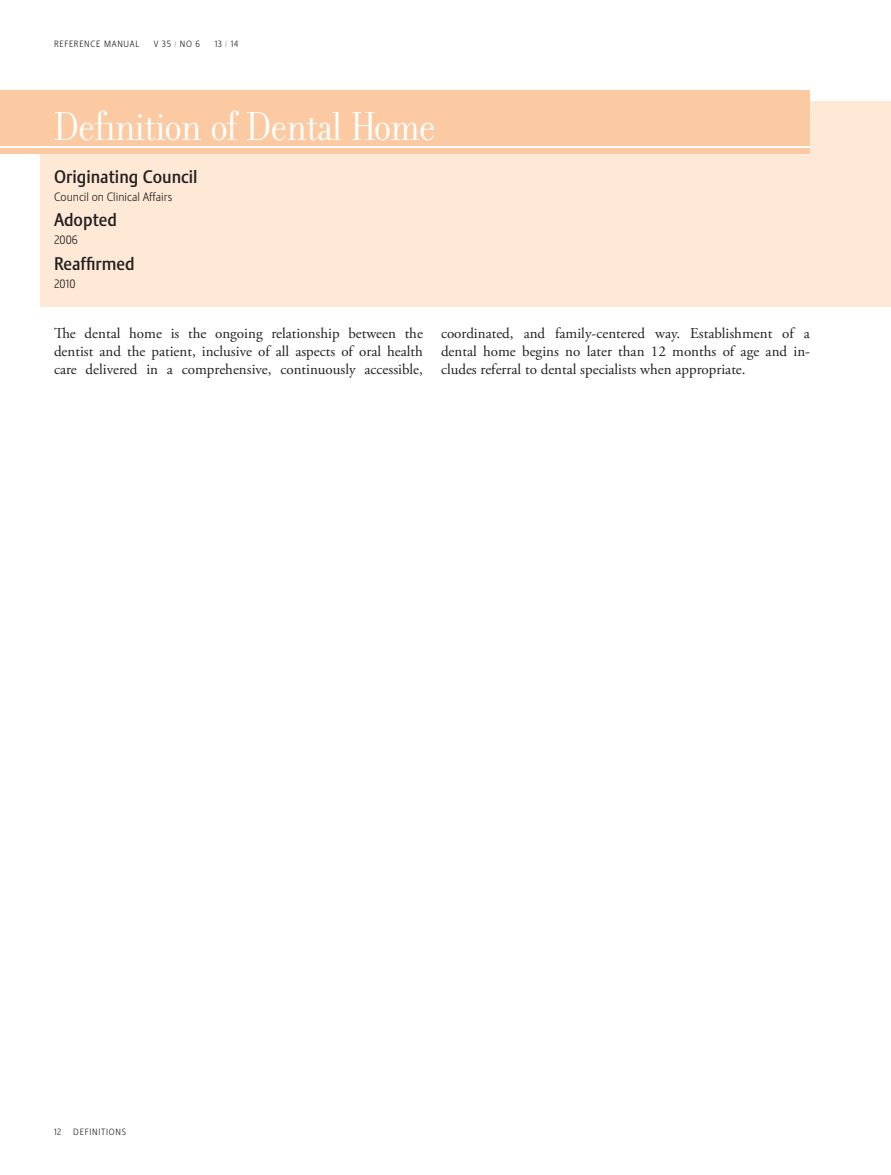
<style>
.page{position:relative;width:891px;height:1175px;background:#fff}
.page>*{position:absolute;margin:0;border:0;box-sizing:border-box;transform-origin:0 0}
.section_title{font:43.5px "Filosofia Grand";letter-spacing:-.02em;color:#fff}
.headline{font:500 18px "Stalemate LF";color:#231f20}
.body_copy{font:15px/18px "Adobe Garamond Pro";color:#231f20;text-align:justify}
.headline-2{font:300 12px "Stalemate LF";color:#231f20}
.author{font:300 12px "Stalemate LF";color:#231f20}
.t1{font:300 9px "Stalemate LF";letter-spacing:.08em;color:#231f20}
</style>
<div class="page">
<div style="left:40px;top:101px;width:851px;height:205px;background:#fee9d6"></div>
<div style="left:0;top:90px;width:810px;height:64px;background:#fccaa2"></div>
<hr style="left:0;top:146px;width:810px;height:2px;background:#fff">
<p class="t1" style="left:54px;top:39px;width:87px">REFERENCE MANUAL</p>
<p class="t1" style="left:154px;top:39px;width:48px">V 35 <sup>/</sup> NO 6</p>
<p class="t1" style="left:215px;top:39px;width:25px">13 <sup>/</sup> 14</p>
<p class="section_title" style="left:54px;top:103px;width:383px">Definition of Dental Home</p>
<p class="headline" style="left:54px;top:166px;width:145px">Originating Council</p>
<p class="headline-2" style="left:54px;top:190px;width:120px">Council on Clinical Affairs</p>
<p class="headline" style="left:54px;top:209px;width:64px">Adopted</p>
<p class="author" style="left:54px;top:233px;width:25px">2006</p>
<p class="headline" style="left:54px;top:253px;width:82px">Reaffirmed</p>
<p class="headline-2" style="left:54px;top:277px;width:23px">2010</p>
<p class="body_copy" style="left:54px;top:324px;width:370px">The dental home is the ongoing relationship between the dentist and the patient, inclusive of all aspects of oral health care delivered in a comprehensive, continuously accessible,</p>
<p class="body_copy" style="left:441px;top:324px;width:371px">coordinated, and family-centered way. Establishment of a dental home begins no later than 12 months of age and in&shy;cludes referral to dental specialists when appropriate.</p>
<p class="t1" style="left:54px;top:1126px;width:9px">12</p>
<p class="t1" style="left:73px;top:1126px;width:54px">DEFINITIONS</p>
</div>
